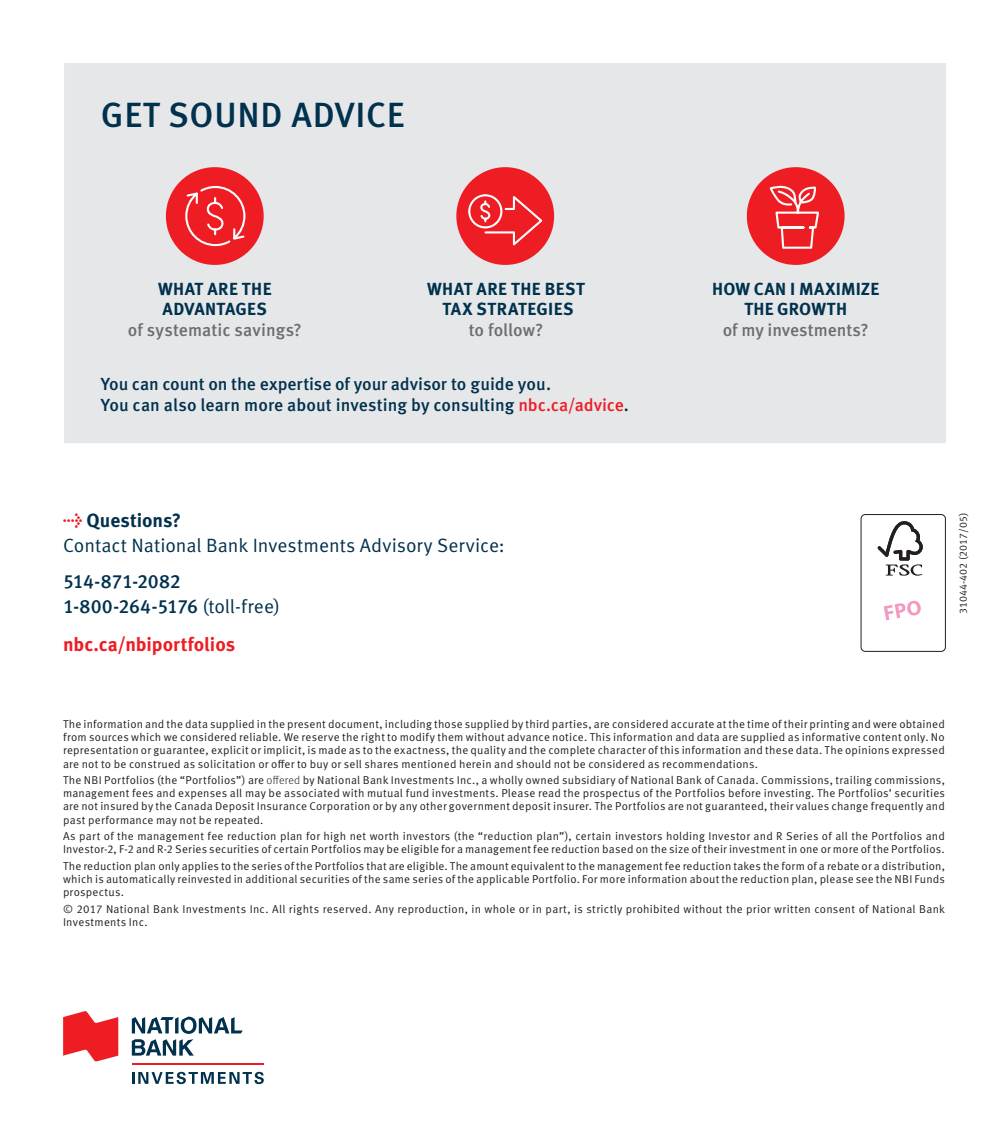
<style>
.page{position:relative;width:1008px;height:1134px;background:#fff}
.page>*{position:absolute;margin:0;border:0;box-sizing:border-box;transform-origin:0 0}
.t1{font:500 35px "Meta OT";letter-spacing:.02em;color:#00314d}
.TÉLÉPHONE{font:19.25px "Meta OT Norm";color:#00314d}
.TÉLÉPHONE-2{font:500 19.25px "Meta OT";letter-spacing:-.015em;color:#00314d}
.URL{font:700 19.25px "Meta OT";letter-spacing:-.005em;color:#ee1d23}
.QUESTIONS{font:700 19.25px "Meta OT";letter-spacing:-.005em;color:#00314d}
.TEXTE_COURANT_BN{font:700 17.5px/20.1px "Meta OT";letter-spacing:.02em;color:#00314d;text-align:center}
.TEXTE_COURANT_BN-2{font:500 17.5px "Meta OT";color:#00314d}
.COPYRIGHT{font:11.38px/13.1px "Meta OT Norm";letter-spacing:.02em;color:#231f20;text-align:justify}
.t2{font:10.5px "Meta OT Norm";color:#231f20}
.s1{font-weight:500;color:#6c6d70}
.s2{color:#ee1d23}
.s3{font-family:"Meta Bold Expert";font-weight:400;font-size:15.92px;color:#ee1d23}
.s4{font-family:"Meta OT Norm";font-weight:400}
.s5{font-family:"Meta OT";font-weight:300}
</style>
<div class="page">
<svg style="left:63px;top:1011px;width:55px;height:51px"></svg>
<svg style="left:132px;top:1072px;width:132px;height:12px"></svg>
<hr style="left:132px;top:1063px;width:132px;height:1px;background:#ee1d23">
<svg style="left:132px;top:1017px;width:111px;height:39px"></svg>
<div style="left:861px;top:514px;width:85px;height:138px;border:1px solid #231f20;border-radius:4px"></div>
<svg style="left:877px;top:521px;width:46px;height:55px"></svg>
<svg style="left:884px;top:600px;width:37px;height:20px"></svg>
<div style="left:64px;top:63px;width:882px;height:380px;background:#e6e7e9"></div>
<div style="left:747px;top:167px;width:98px;height:98px;background:#ee1d23;border-radius:50%"></div>
<svg style="left:769px;top:185px;width:50px;height:64px"></svg>
<div style="left:456px;top:167px;width:98px;height:98px;background:#ee1d23;border-radius:50%"></div>
<div style="left:468px;top:194px;width:34px;height:34px;border:2px solid #fff;border-radius:50%"></div>
<svg style="left:479px;top:194px;width:65px;height:55px"></svg>
<div style="left:166px;top:167px;width:98px;height:98px;background:#ee1d23;border-radius:50%"></div>
<svg style="left:185px;top:186px;width:61px;height:61px"></svg>
<p class="t1" style="left:101px;top:93px;width:305px">GET SOUND ADVICE</p>
<p class="TEXTE_COURANT_BN" style="left:128px;top:279px;width:176px">WHAT ARE THE<br>ADVANTAGES<br><span class="s1">of systematic savings?</span></p>
<p class="TEXTE_COURANT_BN" style="left:427px;top:279px;width:159px">WHAT ARE THE BEST<br>TAX STRATEGIES<br><span class="s1">to follow?</span></p>
<p class="TEXTE_COURANT_BN" style="left:712px;top:279px;width:169px">HOW CAN I MAXIMIZE<br>THE GROWTH<br><span class="s1">of my investments?</span></p>
<p class="TEXTE_COURANT_BN-2" style="left:101px;top:374px;width:452px">You can count on the expertise of your advisor to guide you.</p>
<p class="TEXTE_COURANT_BN-2" style="left:101px;top:395px;width:530px">You can also learn more about investing by consulting <span class="s2">nbc.ca/advice</span>.</p>
<p class="QUESTIONS" style="left:63px;top:508px;width:120px"><span class="s3">l</span> Questions?</p>
<p class="TÉLÉPHONE" style="left:63px;top:534px;width:443px">Contact National Bank Investments Advisory Service:</p>
<p class="TÉLÉPHONE-2" style="left:63px;top:569px;width:119px">514-871-2082</p>
<p class="TÉLÉPHONE-2" style="left:63px;top:595px;width:218px">1-800-264-5176 <span class="s4">(toll-free)</span></p>
<p class="URL" style="left:63px;top:632px;width:174px">nbc.ca/nbiportfolios</p>
<p class="t2" style="left:957px;top:614px;width:103px;rotate:-90deg">31044-402 (2017/05)</p>
<p class="COPYRIGHT" style="left:63px;top:718px;width:884px">The information and the data supplied in the present document, including those supplied by third parties, are considered accurate at the time of their printing and were obtained from sources which we considered reliable. We reserve the right to modify them without advance notice. This information and data are supplied as informative content only. No representation or guarantee, explicit or implicit, is made as to the exactness, the quality and the complete character of this information and these data. The opinions expressed are not to be construed as solicitation or offer to buy or sell shares mentioned herein and should not be considered as recommendations.</p>
<p class="COPYRIGHT" style="left:63px;top:774px;width:884px">The NBI Portfolios (the “Portfolios”) are <span class="s5">offered</span> by National Bank Investments Inc., a wholly owned subsidiary of National Bank of Canada. Commissions, trailing commissions, management fees and expenses all may be associated with mutual fund investments. Please read the prospectus of the Portfolios before investing. The Portfolios’ securities are not insured by the Canada Deposit Insurance Corporation or by any other government deposit insurer. The Portfolios are not guaranteed, their values change frequently and past performance may not be repeated.</p>
<p class="COPYRIGHT" style="left:63px;top:830px;width:883px">As part of the management fee reduction plan for high net worth investors (the “reduction plan”), certain investors holding Investor and R Series of all the Portfolios and<br>Investor-2, F-2 and R-2 Series securities of certain Portfolios may be eligible for a management fee reduction based on the size of their investment in one or more of the Portfolios.</p>
<p class="COPYRIGHT" style="left:63px;top:860px;width:884px">The reduction plan only applies to the series of the Portfolios that are eligible. The amount equivalent to the management fee reduction takes the form of a rebate or a distribution, which is automatically reinvested in additional securities of the same series of the applicable Portfolio. For more information about the reduction plan, please see the NBI Funds prospectus.</p>
<p class="COPYRIGHT" style="left:63px;top:902px;width:884px">© 2017 National Bank Investments Inc. All rights reserved. Any reproduction, in whole or in part, is strictly prohibited without the prior written consent of National Bank<br>Investments Inc.</p>
</div>
